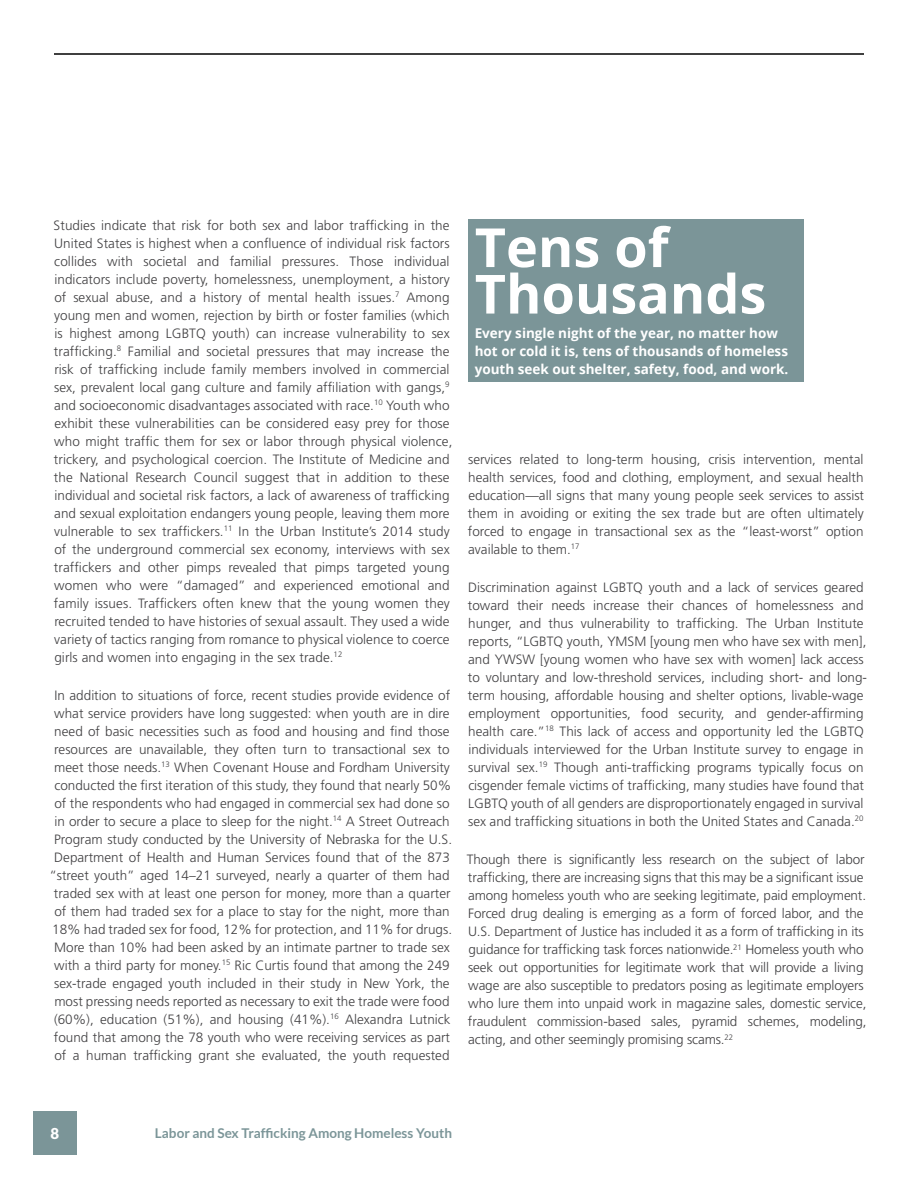
<style>
.page{position:relative;width:918px;height:1188px;background:#fff}
.page>*{position:absolute;margin:0;border:0;box-sizing:border-box;transform-origin:0 0}
.t1{font:700 54px/46.5px "Open Sans";color:#fff}
.t2{font:900 15px "Lato";color:#fff}
.t3{font:300 13.5px/18px "Frutiger";color:#414042}
.t4{font:700 13.5px/18px "Open Sans";color:#fff}
.t5{font:700 13.5px "Lato";color:#7b9598}
</style>
<div class="page">
<div style="left:33px;top:1111px;width:44px;height:43px;background:#7b9598"></div>
<hr style="left:54px;top:53px;width:810px;height:2px;background:#000">
<div style="left:468px;top:219px;width:336px;height:162px;background:#7b9598"></div>
<p class="t3" style="left:54px;top:216px;width:400px">Studies indicate that risk for both sex and labor trafficking in the United States is highest when a confluence of individual risk factors collides with societal and familial pressures. Those individual indicators include poverty, homelessness, unemployment, a history of sexual abuse, and a history of mental health issues.<sup>7</sup> Among young men and women, rejection by birth or foster families (which is highest among LGBTQ youth) can increase vulnerability to sex trafficking.<sup>8</sup> Familial and societal pressures that may increase the risk of trafficking include family members involved in commercial sex, prevalent local gang culture and family affiliation with gangs,<sup>9 </sup>and socioeconomic disadvantages associated with race.<sup>10</sup> Youth who exhibit these vulnerabilities can be considered easy prey for those who might traffic them for sex or labor through physical violence, trickery, and psychological coercion. The Institute of Medicine and the National Research Council suggest that in addition to these individual and societal risk factors, a lack of awareness of trafficking and sexual exploitation endangers young people, leaving them more vulnerable to sex traffickers.<sup>11</sup> In the Urban Institute’s 2014 study of the underground commercial sex economy, interviews with sex traffickers and other pimps revealed that pimps targeted young women who were “damaged” and experienced emotional and family issues. Traffickers often knew that the young women they recruited tended to have histories of sexual assault. They used a wide variety of tactics ranging from romance to physical violence to coerce girls and women into engaging in the sex trade.<sup>12</sup></p>
<p class="t3" style="left:49px;top:686px;width:404px;text-align:center">In addition to situations of force, recent studies provide evidence of what service providers have long suggested: when youth are in dire need of basic necessities such as food and housing and find those resources are unavailable, they often turn to transactional sex to meet those needs.<sup>13</sup> When Covenant House and Fordham University conducted the first iteration of this study, they found that nearly 50% of the respondents who had engaged in commercial sex had done so in order to secure a place to sleep for the night.<sup>14</sup> A Street Outreach Program study conducted by the University of Nebraska for the U.S.<br>Department of Health and Human Services found that of the 873 “street youth” aged 14–21 surveyed, nearly a quarter of them had traded sex with at least one person for money, more than a quarter of them had traded sex for a place to stay for the night, more than 18% had traded sex for food, 12% for protection, and 11% for drugs.<br>More than 10% had been asked by an intimate partner to trade sex with a third party for money.<sup>15</sup> Ric Curtis found that among the 249 sex-trade engaged youth included in their study in New York, the most pressing needs reported as necessary to exit the trade were food (60%), education (51%), and housing (41%).<sup>16</sup> Alexandra Lutnick found that among the 78 youth who were receiving services as part of a human trafficking grant she evaluated, the youth requested</p>
<h1 class="t1" style="left:475px;top:223px;width:293px">Tens of<br>Thousands</h1>
<p class="t4" style="left:475px;top:324px;width:315px">Every single night of the year, no matter how hot or cold it is, tens of thousands of homeless youth seek out shelter, safety, food, and work.</p>
<p class="t3" style="left:468px;top:450px;width:398px;text-align:justify">services related to long-term housing, crisis intervention, mental health services, food and clothing, employment, and sexual health education—all signs that many young people seek services to assist them in avoiding or exiting the sex trade but are often ultimately forced to engage in transactional sex as the “least-worst” option available to them.<sup>17</sup></p>
<p class="t3" style="left:468px;top:578px;width:401px">Discrimination against LGBTQ youth and a lack of services geared toward their needs increase their chances of homelessness and hunger, and thus vulnerability to trafficking. The Urban Institute reports, “LGBTQ youth, YMSM [young men who have sex with men], and YWSW [young women who have sex with women] lack access to voluntary and low-threshold services, including short- and long&shy;term housing, affordable housing and shelter options, livable-wage employment opportunities, food security, and gender-affirming health care.”<sup>18</sup> This lack of access and opportunity led the LGBTQ individuals interviewed for the Urban Institute survey to engage in survival sex.<sup>19</sup> Though anti-trafficking programs typically focus on cisgender female victims of trafficking, many studies have found that LGBTQ youth of all genders are disproportionately engaged in survival sex and trafficking situations in both the United States and Canada.<sup>20</sup></p>
<p class="t3" style="left:467px;top:850px;width:401px">Though there is significantly less research on the subject of labor trafficking, there are increasing signs that this may be a significant issue among homeless youth who are seeking legitimate, paid employment.<br>Forced drug dealing is emerging as a form of forced labor, and the U.S. Department of Justice has included it as a form of trafficking in its guidance for trafficking task forces nationwide.<sup>21</sup> Homeless youth who seek out opportunities for legitimate work that will provide a living wage are also susceptible to predators posing as legitimate employers who lure them into unpaid work in magazine sales, domestic service, fraudulent commission-based sales, pyramid schemes, modeling, acting, and other seemingly promising scams.<sup>22</sup></p>
<p class="t2" style="left:51px;top:1125px;width:10px">8</p>
<p class="t5" style="left:155px;top:1126px;width:299px">Labor and Sex Trafficking Among Homeless Youth</p>
</div>
